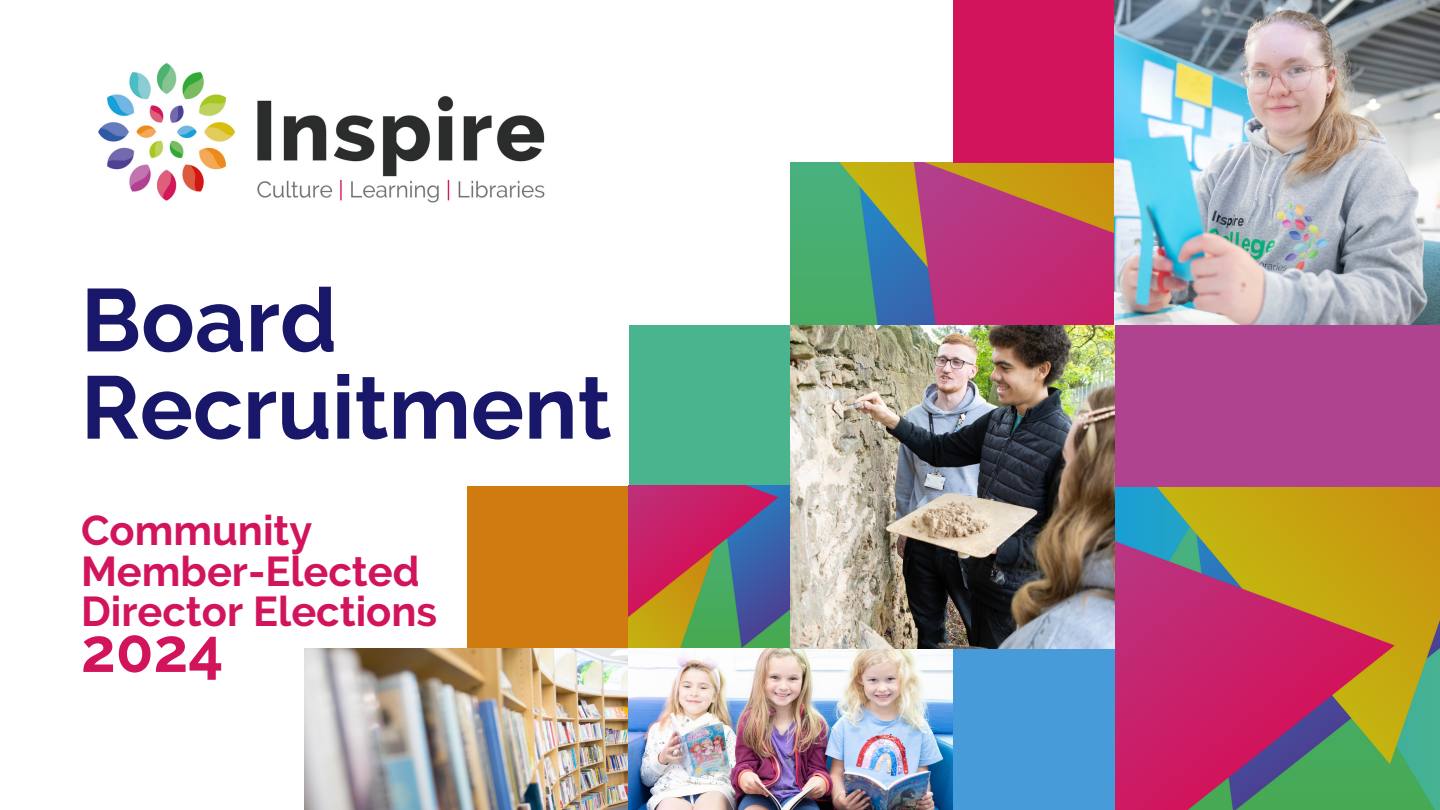
<style>
.page{position:relative;width:1440px;height:810px;background:#fff}
.page>*{position:absolute;margin:0;border:0;box-sizing:border-box;transform-origin:0 0}
.t1{font:700 88.6px/87.3px "Raleway";color:#191769}
.t2{font:700 61.6px "Raleway";color:#d2145c}
.t3{font:700 41.6px/40.5px "Raleway";color:#d2145c}
</style>
<div class="page">
<img style="left:305px;top:648px;width:648px;height:162px">
<div style="left:629px;top:325px;width:162px;height:162px;background:#4ab48f"></div>
<div style="left:467px;top:486px;width:162px;height:162px;background:#cf7b10"></div>
<img style="left:1115px;top:487px;width:325px;height:323px">
<img style="left:791px;top:163px;width:324px;height:162px">
<img style="left:629px;top:486px;width:162px;height:162px">
<div style="left:1115px;top:325px;width:325px;height:162px;background:#b04390"></div>
<div style="left:953px;top:648px;width:162px;height:162px;background:#469bd8"></div>
<div style="left:953px;top:0;width:162px;height:163px;background:#d2145c"></div>
<img style="left:1115px;top:0;width:325px;height:325px">
<img style="left:98px;top:63px;width:447px;height:140px">
<img style="left:791px;top:325px;width:324px;height:323px">
<p class="t1" style="left:81px;top:276px;width:532px">Board<br>Recruitment</p>
<p class="t3" style="left:81px;top:510px;width:358px">Community<br>Member-Elected<br>Director Elections</p>
<p class="t2" style="left:81px;top:614px;width:144px">2024</p>
</div>
